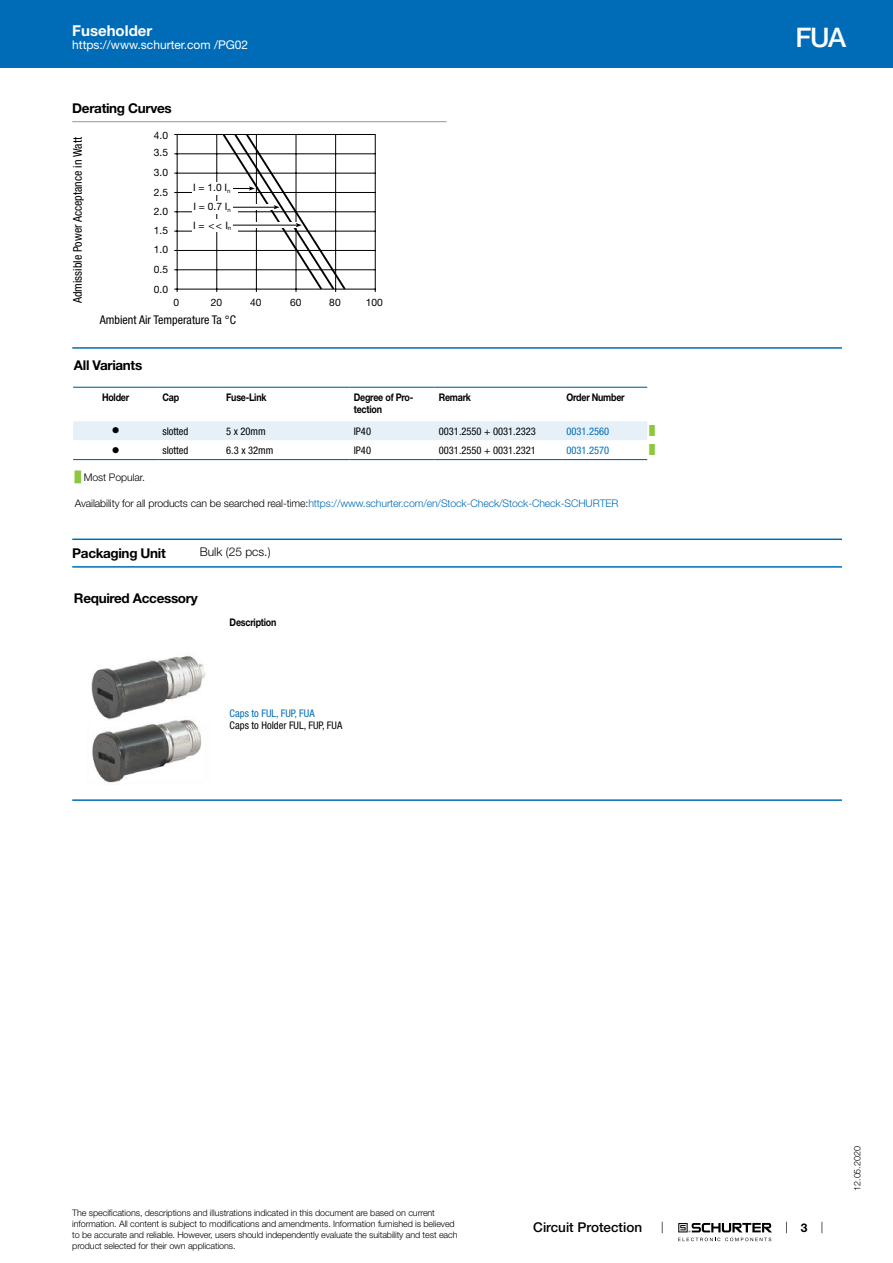
<style>
.page{position:relative;width:893px;height:1263px;background:#fff}
.page>*{position:absolute;margin:0;border:0;box-sizing:border-box;transform-origin:0 0}
.t1{font:500 27px "Helvetica Neue LT";color:#fff}
.t2{font:700 15px "Helvetica Neue LT";color:#fff}
.t3{font:700 13.5px "Helvetica Neue LT";letter-spacing:-.025em;color:#000}
.t4{font:500 13.5px "Helvetica Neue LT";color:#000}
.t5{font:condensed 12px "Helvetica Neue LT";color:#000}
.t6{font:12px "Helvetica Neue LT";color:#fff}
.t7{font:300 12px "Helvetica Neue LT";color:#000}
.t8{font:700 12px "Helvetica Neue LT";color:#000}
.t9{font:300 10.5px "Helvetica Neue LT";letter-spacing:-.01em;color:#006bb6}
.t10{font:condensed 10.5px "Helvetica Neue LT";color:#000}
.t11{font:700 10.5px/12.6px "Helvetica Neue LT";letter-spacing:-.025em;color:#000;scale:.85 1}
.t12{font:condensed 10.5px "Helvetica Neue LT";color:#006bb6}
.t13{font:300 10.5px "Helvetica Neue LT";letter-spacing:-.01em;color:#000}
.t14{font:10.5px "Wingdings";color:#000}
.t15{font:10.2px/19.6px "Helvetica Neue LT";color:#000}
.t16{font:300 9px/10.8px "Helvetica Neue LT";letter-spacing:-.01em;color:#000}
.t17{font:9px "Arial Unicode MS";color:#8dc63f}
.s1{font-family:"Arial Unicode MS";font-weight:400;color:#8dc63f}
.s2{color:#000}
</style>
<div class="page">
<svg style="left:678px;top:1223px;width:94px;height:18px"></svg>
<div style="left:0;top:0;width:893px;height:68px;background:#006bb6"></div>
<hr style="left:72px;top:121px;width:374px;height:1px;background:#939598">
<hr style="left:174px;top:134px;width:201px;height:1px;background:#000">
<hr style="left:174px;top:154px;width:201px;height:1px;background:#000">
<hr style="left:174px;top:173px;width:201px;height:1px;background:#000">
<hr style="left:174px;top:192px;width:201px;height:1px;background:#000">
<hr style="left:174px;top:212px;width:201px;height:1px;background:#000">
<hr style="left:174px;top:231px;width:201px;height:1px;background:#000">
<hr style="left:174px;top:250px;width:201px;height:1px;background:#000">
<hr style="left:174px;top:269px;width:201px;height:1px;background:#000">
<hr style="left:174px;top:289px;width:201px;height:1px;background:#000">
<hr style="left:177px;top:134px;width:1px;height:158px;background:#000">
<hr style="left:217px;top:134px;width:1px;height:158px;background:#000">
<hr style="left:375px;top:134px;width:1px;height:158px;background:#000">
<div style="left:192px;top:219px;width:46px;height:13px;background:#fff"></div>
<div style="left:192px;top:201px;width:46px;height:13px;background:#fff"></div>
<div style="left:192px;top:182px;width:46px;height:13px;background:#fff"></div>
<svg style="left:221px;top:135px;width:126px;height:157px"></svg>
<hr style="left:72px;top:347px;width:770px;height:2px;background:#006bb6">
<svg style="left:73px;top:421px;width:574px;height:40px"></svg>
<hr style="left:73px;top:387px;width:85px;height:1px;background:#006bb6">
<hr style="left:158px;top:387px;width:64px;height:1px;background:#006bb6">
<hr style="left:222px;top:387px;width:128px;height:1px;background:#006bb6">
<hr style="left:350px;top:387px;width:85px;height:1px;background:#006bb6">
<hr style="left:435px;top:387px;width:127px;height:1px;background:#006bb6">
<hr style="left:562px;top:387px;width:85px;height:1px;background:#006bb6">
<hr style="left:73px;top:459px;width:85px;height:1px;background:#006bb6">
<hr style="left:158px;top:459px;width:64px;height:1px;background:#006bb6">
<hr style="left:222px;top:459px;width:128px;height:1px;background:#006bb6">
<hr style="left:350px;top:459px;width:85px;height:1px;background:#006bb6">
<hr style="left:435px;top:459px;width:127px;height:1px;background:#006bb6">
<hr style="left:562px;top:459px;width:85px;height:1px;background:#006bb6">
<hr style="left:72px;top:538px;width:770px;height:2px;background:#006bb6">
<hr style="left:72px;top:566px;width:770px;height:2px;background:#006bb6">
<img style="left:91px;top:655px;width:114px;height:128px">
<hr style="left:72px;top:799px;width:770px;height:2px;background:#006bb6">
<h2 class="t2" style="left:72px;top:21px;width:81px">Fuseholder</h2>
<h3 class="t6" style="left:72px;top:38px;width:178px">https://www.schurter.com /PG02</h3>
<h3 class="t3" style="left:72px;top:99px;width:101px">Derating Curves</h3>
<h3 class="t5" style="left:71px;top:303px;width:168px;rotate:-90deg">Admissible Power Acceptance in Watt</h3>
<p class="t15" style="left:154px;top:125px;width:16px">4.0</p>
<p class="t15" style="left:154px;top:143px;width:16px">3.5</p>
<p class="t15" style="left:154px;top:162px;width:16px">3.0<br>2.5</p>
<p class="t15" style="left:193px;top:178px;width:39px">I = 1.0 I<sub>n</sub></p>
<p class="t15" style="left:193px;top:196px;width:39px">I = 0.7 I<sub>n</sub></p>
<p class="t15" style="left:154px;top:202px;width:16px">2.0</p>
<p class="t15" style="left:193px;top:215px;width:40px">I = &lt;&lt; I<sub>n</sub></p>
<p class="t15" style="left:154px;top:221px;width:16px;line-height:18.8px">1.5<br>1.0</p>
<p class="t15" style="left:154px;top:260px;width:16px">0.5<br>0.0</p>
<p class="t15" style="left:173px;top:292px;width:7px">0</p>
<p class="t15" style="left:211px;top:292px;width:13px">20</p>
<p class="t15" style="left:250px;top:292px;width:13px">40</p>
<p class="t15" style="left:290px;top:292px;width:13px">60</p>
<p class="t15" style="left:329px;top:292px;width:13px">80</p>
<p class="t15" style="left:366px;top:292px;width:19px">100</p>
<h3 class="t5" style="left:100px;top:313px;width:137px">Ambient Air Temperature Ta °C</h3>
<h3 class="t3" style="left:74px;top:357px;width:70px">All Variants</h3>
<p class="t11" style="left:102px;top:390px;width:34px">Holder</p>
<p class="t11" style="left:162px;top:390px;width:21px">Cap</p>
<p class="t11" style="left:226px;top:390px;width:49px">Fuse-Link</p>
<p class="t11" style="left:354px;top:390px;width:72px">Degree of Pro&shy;tection</p>
<p class="t11" style="left:439px;top:390px;width:39px">Remark</p>
<p class="t11" style="left:566px;top:390px;width:70px">Order Number</p>
<p class="t14" style="left:112px;top:425px;width:9px">●</p>
<p class="t10" style="left:162px;top:425px;width:28px">slotted</p>
<p class="t10" style="left:226px;top:425px;width:41px">5 x 20mm</p>
<p class="t10" style="left:354px;top:425px;width:19px">IP40</p>
<p class="t10" style="left:439px;top:425px;width:99px">0031.2550 + 0031.2323</p>
<p class="t12" style="left:566px;top:425px;width:44px">0031.2560</p>
<p class="t17" style="left:649px;top:424px;width:7px">█</p>
<p class="t14" style="left:112px;top:444px;width:9px">●</p>
<p class="t10" style="left:162px;top:444px;width:28px">slotted</p>
<p class="t10" style="left:226px;top:444px;width:49px">6.3 x 32mm</p>
<p class="t10" style="left:354px;top:444px;width:19px">IP40</p>
<p class="t10" style="left:439px;top:444px;width:99px">0031.2550 + 0031.2321</p>
<p class="t12" style="left:566px;top:444px;width:44px">0031.2570</p>
<p class="t17" style="left:649px;top:443px;width:7px">█</p>
<p class="t13" style="left:75px;top:470px;width:72px"><span class="s1">█</span> Most Popular.</p>
<p class="t9" style="left:75px;top:497px;width:545px"><span class="s2">Availability for all products can be searched real-time:</span>https://www.schurter.com/en/Stock-Check/Stock-Check-SCHURTER</p>
<h3 class="t3" style="left:72px;top:544px;width:95px">Packaging Unit</h3>
<h3 class="t7" style="left:200px;top:545px;width:72px">Bulk (25 pcs.)</h3>
<h3 class="t3" style="left:74px;top:590px;width:125px">Required Accessory</h3>
<p class="t11" style="left:230px;top:616px;width:57px">Description</p>
<p class="t12" style="left:230px;top:707px;width:87px">Caps to FUL, FUP, FUA</p>
<p class="t10" style="left:230px;top:719px;width:114px">Caps to Holder FUL, FUP, FUA</p>
<h1 class="t1" style="left:795px;top:21px;width:52px">FUA</h1>
<p class="t16" style="left:72px;top:1207px;width:387px">The specifications, descriptions and illustrations indicated in this document are based on current information. All content is subject to modifications and amendments. Information furnished is believed to be accurate and reliable. However, users should independently evaluate the suitability and test each product selected for their own applications.</p>
<h3 class="t4" style="left:533px;top:1219px;width:110px">Circuit Protection</h3>
<h3 class="t8" style="left:801px;top:1220px;width:8px">3</h3>
<p class="t16" style="left:852px;top:1191px;width:46px;rotate:-90deg">12.05.2020</p>
</div>
